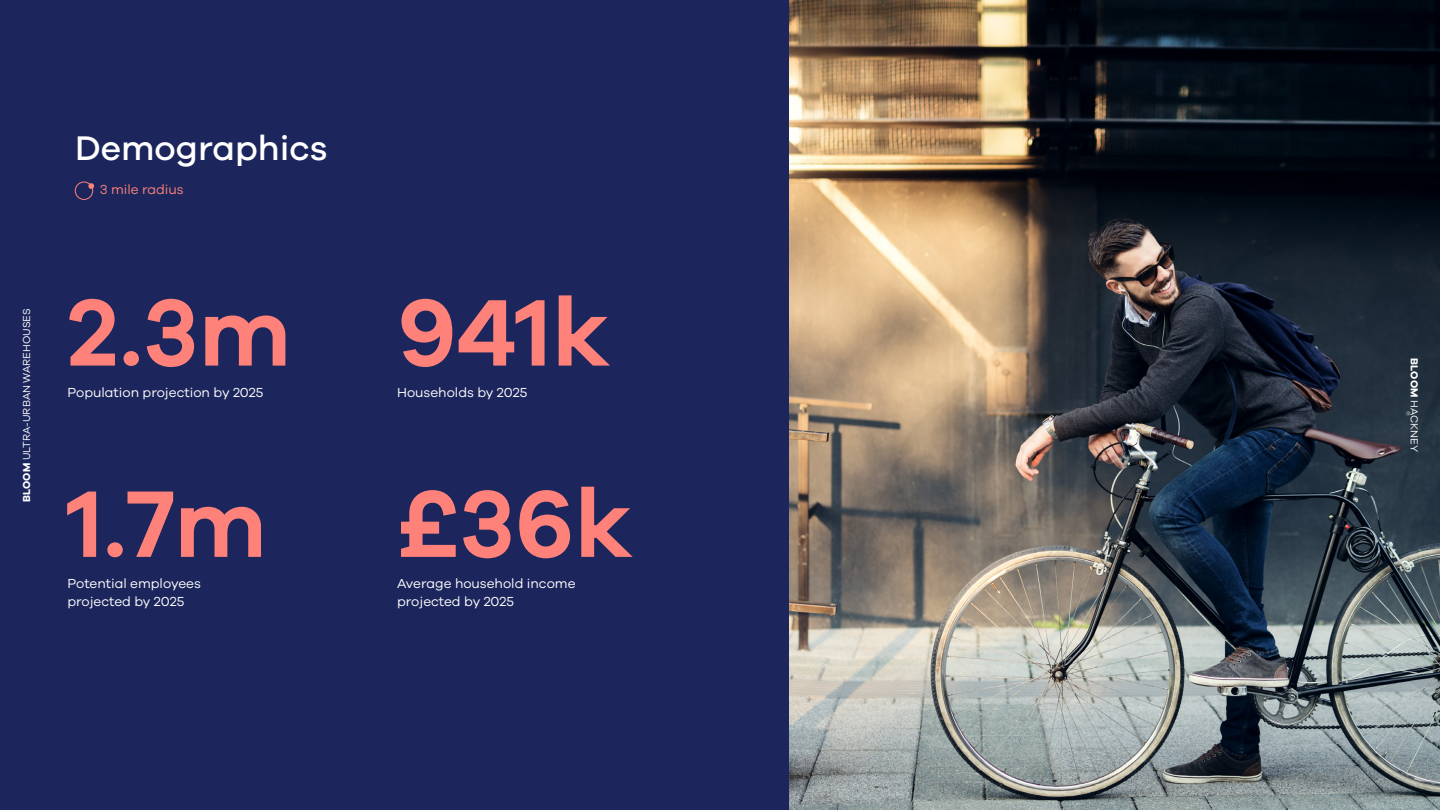
<style>
.page{position:relative;width:1440px;height:810px;background:#1c265c}
.page>*{position:absolute;margin:0;border:0;box-sizing:border-box;transform-origin:0 0}
.t1{font:600 97.5px/191.3px "Galano Grotesque";color:#ff827a}
.t2{font:500 35.25px "Galano Grotesque";color:#fff}
.t3{font:13.5px/18px "Galano Grotesque";color:#fff}
.t4{font:13.5px "Galano Grotesque";color:#ff827a}
.t5{font:10.5px "Galano Grotesque";color:#fff}
.s1{font-weight:700}
</style>
<div class="page">
<img style="left:789px;top:0;width:651px;height:810px">
<div style="left:75px;top:182px;width:18px;height:18px;border:1px solid #ff827a;border-radius:50%"></div>
<svg style="left:88px;top:183px;width:6px;height:6px"></svg>
<h2 class="t2" style="left:75px;top:127px;width:254px">Demographics</h2>
<p class="t4" style="left:100px;top:182px;width:86px">3 mile radius</p>
<p class="t5" style="left:20px;top:502px;width:195px;rotate:-90deg"><span class="s1">BLOOM</span> ULTRA-URBAN WAREHOUSES</p>
<h1 class="t1" style="left:67px;top:234px;width:544px">2.3m 941k<br>1.7m</h1>
<p class="t3" style="left:67px;top:383px;width:198px">Population projection by 2025</p>
<p class="t3" style="left:397px;top:383px;width:132px">Households by 2025</p>
<h1 class="t1" style="left:397px;top:425px;width:237px">£36k</h1>
<p class="t3" style="left:67px;top:574px;width:135px">Potential employees projected by 2025</p>
<p class="t3" style="left:397px;top:574px;width:180px">Average household income projected by 2025</p>
<p class="t5" style="left:1421px;top:358px;width:95px;rotate:90deg"><span class="s1">BLOOM</span> HACKNEY</p>
</div>
